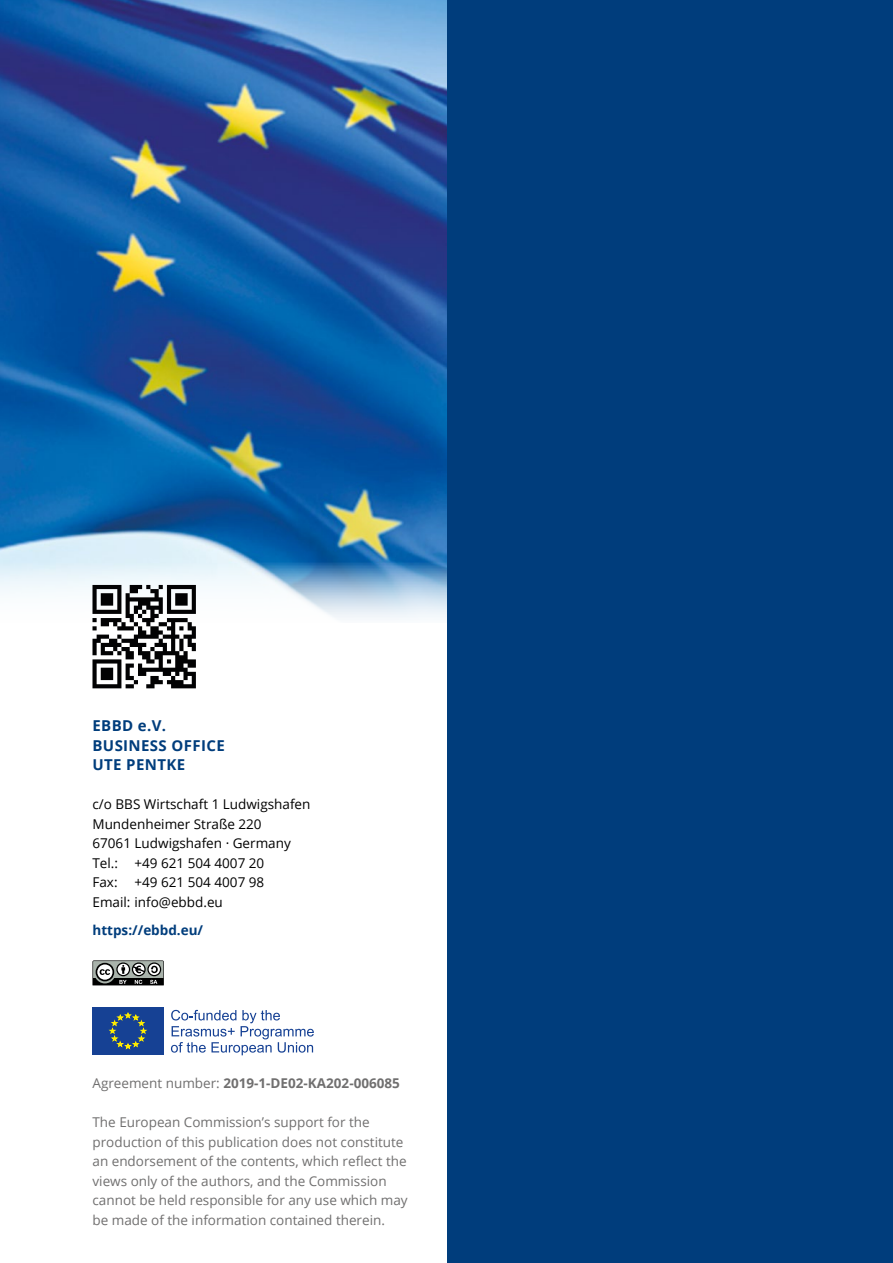
<style>
.page{position:relative;width:893px;height:1263px;background:#fff}
.page>*{position:absolute;margin:0;border:0;box-sizing:border-box;transform-origin:0 0}
.t1{font:700 15px "Open Sans";letter-spacing:.025em;color:#003d7c}
.t2{font:13.5px/19.5px "Open Sans";color:#706f6f}
.t3{font:13.5px "Open Sans";color:#000}
.t4{font:700 13.5px "Open Sans";color:#706f6f}
.t5{font:700 13.5px "Open Sans";color:#003d7c}
.s1{font-weight:400}
</style>
<div class="page">
<img style="left:0;top:0;width:447px;height:538px">
<svg style="left:0;top:538px;width:447px;height:151px"></svg>
<div style="left:447px;top:0;width:446px;height:1263px;background:#003d7c"></div>
<svg style="left:92px;top:960px;width:72px;height:25px;background:#737673"></svg>
<div style="left:92px;top:1007px;width:72px;height:48px;background:#164194"></div>
<svg style="left:109px;top:1012px;width:37px;height:37px"></svg>
<svg style="left:171px;top:1010px;width:143px;height:45px"></svg>
<svg style="left:92px;top:585px;width:104px;height:103px"></svg>
<p class="t1" style="left:92px;top:715px;width:75px">EBBD e.V.</p>
<p class="t1" style="left:92px;top:735px;width:134px">BUSINESS OFFICE</p>
<p class="t1" style="left:92px;top:754px;width:94px">UTE PENTKE</p>
<p class="t3" style="left:92px;top:795px;width:219px">c/o BBS Wirtschaft 1 Ludwigshafen</p>
<p class="t3" style="left:92px;top:815px;width:171px">Mundenheimer Straße 220</p>
<p class="t3" style="left:92px;top:834px;width:200px">67061 Ludwigshafen · Germany</p>
<p class="t3" style="left:92px;top:854px;width:173px">Tel.: +49 621 504 4007 20</p>
<p class="t3" style="left:92px;top:873px;width:173px">Fax: +49 621 504 4007 98</p>
<p class="t3" style="left:92px;top:893px;width:132px">Email: info@ebbd.eu</p>
<p class="t5" style="left:92px;top:920px;width:112px">https://ebbd.eu/</p>
<p class="t4" style="left:92px;top:1074px;width:309px"><span class="s1">Agreement number:</span> 2019-1-DE02-KA202-006085</p>
<p class="t2" style="left:92px;top:1112px;width:317px">The European Commission’s support for the production of this publication does not constitute an endorsement of the contents, which reflect the views only of the authors, and the Commission cannot be held responsible for any use which may be made of the information contained therein.</p>
</div>
